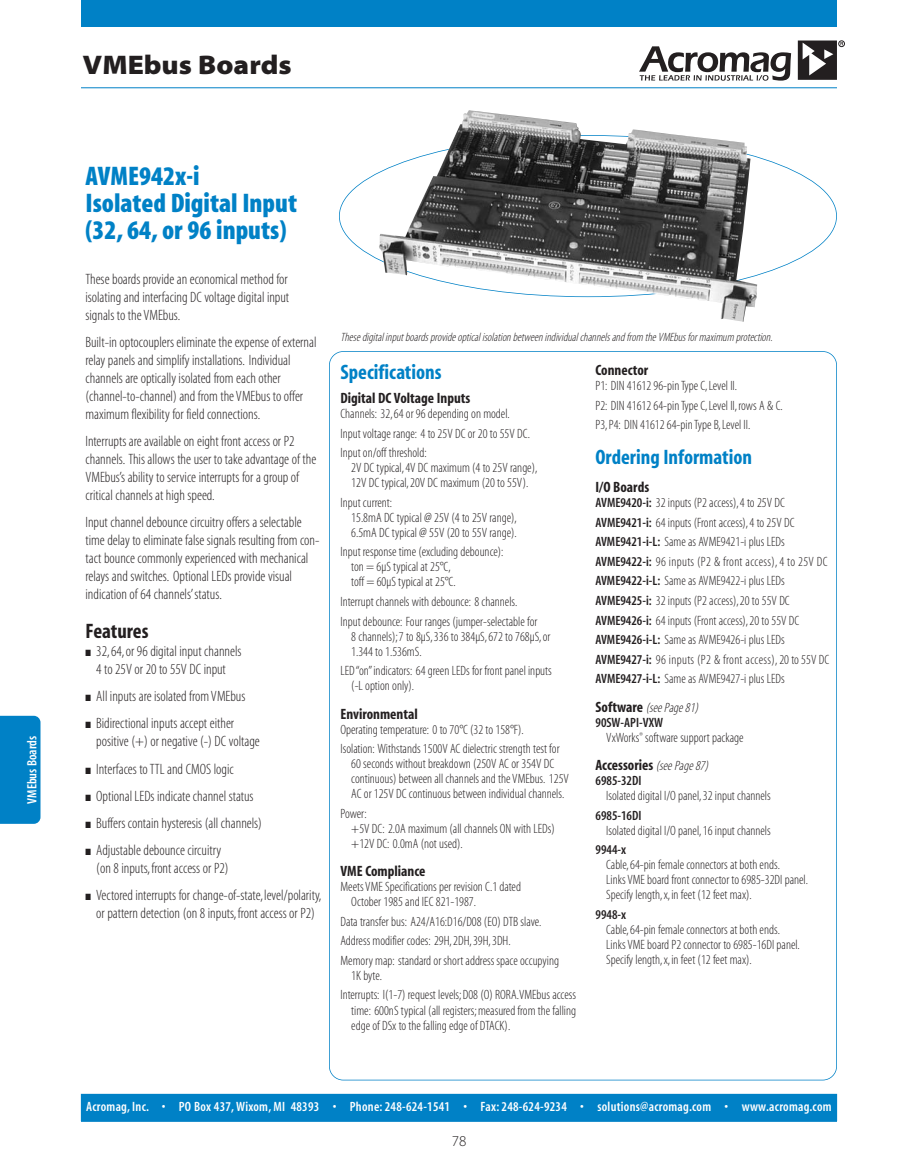
<style>
.page{position:relative;width:918px;height:1175px;background:#fff}
.page>*{position:absolute;margin:0;border:0;box-sizing:border-box;transform-origin:0 0}
.t1{font:27px/27px "Myriad MM 830 300";color:#0081c6}
.t2{font:27px "Myriad MM 830 700";color:#231f20}
.t3{font:21px "Myriad MM 700 300";color:#0081c6}
.t4{font:21px "Myriad MM 700 300";color:#231f20}
.t5{font:15px/18px "Myriad MM 215 300";color:#231f20}
.t6{font:15px "Myriad MM 700 300";color:#231f20}
.t7{font:15px "Myriad MM 215 600";color:#231f20}
.t8{font:13.5px/19.5px "Myriad MM 215 300";color:#231f20}
.t9{font:13.5px "Myriad MM 565 300";letter-spacing:.02em;color:#fff}
.t10{font:13.5px "Myriad MM 565 300";color:#231f20}
.t11{font:italic 13.5px "Myriad MM 215 300";color:#231f20}
.t12{font:13.5px "Myriad MM 565 300";color:#fff}
.t13{font:italic 12px "Myriad MM 215 300";color:#231f20}
.s1{font-family:"Myriad MM 565 300"}
.s2{font-family:"Myriad MM 700 300";font-style:normal;font-size:15px}
.s3{font-family:"Myriad MM 215 300";font-style:italic;font-size:13.5px}
</style>
<div class="page">
<div style="left:81px;top:1094px;width:756px;height:26px;background:#0081c6"></div>
<div style="left:81px;top:0;width:756px;height:27px;background:#0081c6"></div>
<img style="left:379px;top:110px;width:378px;height:212px">
<hr style="left:81px;top:1120px;width:756px;height:1px;background:#0081c6">
<svg style="left:798px;top:40px;width:47px;height:40px"></svg>
<svg style="left:639px;top:46px;width:152px;height:35px"></svg>
<hr style="left:81px;top:87px;width:756px;height:1px;background:#0081c6">
<div style="left:0;top:716px;width:40px;height:108px;background:#0081c6"></div>
<p class="t12" style="left:28px;top:803px;width:69px;rotate:-90deg">VMEbus Boards</p>
<h1 class="t2" style="left:82px;top:55px;width:211px">VMEbus Boards</h1>
<h1 class="t1" style="left:86px;top:165px;width:213px">AVME942x-i<br>Isolated Digital Input (32, 64, or 96 inputs)</h1>
<p class="t5" style="left:86px;top:271px;width:205px;text-align:justify">These boards provide an economical method for isolating and interfacing DC voltage digital input signals to the VMEbus.</p>
<p class="t5" style="left:86px;top:334px;width:232px">Built-in optocouplers eliminate the expense of external relay panels and simplify installations. Individual channels are optically isolated from each other (channel-to-channel) and from the VMEbus to offer maximum flexibility for field connections.</p>
<p class="t5" style="left:86px;top:433px;width:232px">Interrupts are available on eight front access or P2 channels. This allows the user to take advantage of the VMEbus’s ability to service interrupts for a group of critical channels at high speed.</p>
<p class="t5" style="left:86px;top:514px;width:236px">Input channel debounce circuitry offers a selectable time delay to eliminate false signals resulting from con&shy;tact bounce commonly experienced with mechanical relays and switches. Optional LEDs provide visual indication of 64 channels’status.</p>
<h2 class="t4" style="left:86px;top:624px;width:65px">Features</h2>
<p class="t5" style="left:86px;top:643px;width:158px;text-align:center">■ 32,64,or 96 digital input channels<br>4 to 25V or 20 to 55V DC input</p>
<p class="t5" style="left:86px;top:688px;width:161px">■ All inputs are isolated from VMEbus</p>
<p class="t5" style="left:96px;top:715px;width:165px;text-indent:-11px">■ Bidirectional inputs accept either positive (+) or negative (-) DC voltage</p>
<p class="t5" style="left:86px;top:760px;width:150px">■ Interfaces to TTL and CMOS logic</p>
<p class="t5" style="left:86px;top:787px;width:170px">■ Optional LEDs indicate channel status</p>
<p class="t5" style="left:86px;top:814px;width:178px">■ Buffers contain hysteresis (all channels)</p>
<p class="t5" style="left:96px;top:841px;width:134px;text-indent:-11px">■ Adjustable debounce circuitry (on 8 inputs,front access or P2)</p>
<p class="t5" style="left:86px;top:886px;width:238px;text-align:center">■ Vectored interrupts for change-of-state,level/polarity, or pattern detection (on 8 inputs,front access or P2)</p>
<p class="t13" style="left:341px;top:333px;width:436px">Thesedigitalinputboardsprovideopticalisolation between individualchannelsand from theVMEbusformaximum protection.</p>
<h2 class="t3" style="left:340px;top:365px;width:103px">Specifications</h2>
<p class="t6" style="left:340px;top:393px;width:131px">Digital DC Voltage Inputs</p>
<p class="t8" style="left:340px;top:405px;width:191px">Channels: 32,64 or 96 depending on model.<br>Input voltage range: 4 to 25V DC or 20 to 55V DC.<br>Input on/off threshold:</p>
<p class="t8" style="left:351px;top:461px;width:188px;line-height:15px">2V DC typical,4V DC maximum (4 to 25V range),<br>12V DC typical,20V DC maximum (20 to 55V).</p>
<p class="t8" style="left:351px;top:495px;width:167px;line-height:15px;text-indent:-11px">Input current:<br>15.8mA DC typical @ 25V (4 to 25V range),<br>6.5mA DC typical @ 55V (20 to 55V range).</p>
<p class="t8" style="left:351px;top:545px;width:154px;line-height:15px;text-indent:-11px">Input response time (excluding debounce): ton = 6µS typical at 25°C,<br>toff = 60µS typical at 25°C.</p>
<p class="t8" style="left:340px;top:592px;width:198px">Interrupt channels with debounce: 8 channels.<br>Input debounce: Four ranges (jumper-selectable for</p>
<p class="t8" style="left:351px;top:629px;width:201px;line-height:15px">8 channels);7 to 8µS,336 to 384µS,672 to 768µS,or<br>1.344 to 1.536mS.</p>
<p class="t8" style="left:351px;top:664px;width:202px;line-height:15px;text-indent:-11px">LED “on”indicators: 64 green LEDs for front panel inputs (-L option only).</p>
<p class="t6" style="left:340px;top:708px;width:79px">Environmental</p>
<p class="t8" style="left:340px;top:720px;width:221px">Operating temperature: 0 to 70°C (32 to 158°F).<br>Isolation: Withstands 1500V AC dielectric strength test for</p>
<p class="t8" style="left:351px;top:757px;width:219px;line-height:15px">60 seconds without breakdown (250V AC or 354V DC continuous) between all channels and the VMEbus. 125V<br>AC or 125V DC continuous between individual channels.</p>
<p class="t8" style="left:351px;top:806px;width:205px;line-height:15px;text-indent:-11px">Power:<br>+5V DC: 2.0A maximum (all channels ON with LEDs) +12V DC: 0.0mA (not used).</p>
<p class="t6" style="left:340px;top:866px;width:87px">VME Compliance</p>
<p class="t8" style="left:351px;top:880px;width:171px;line-height:15px;text-indent:-11px">Meets VME Specifications per revision C.1 dated<br>October 1985 and IEC 821-1987.</p>
<p class="t8" style="left:340px;top:912px;width:220px">Data transfer bus: A24/A16:D16/D08 (EO) DTB slave.<br>Address modifier codes: 29H,2DH,39H,3DH.<br>Memory map: standard or short address space occupying</p>
<p class="t8" style="left:340px;top:966px;width:237px;text-indent:11px">1K byte.<br>Interrupts: I(1-7) request levels;D08 (O) RORA.VMEbus access</p>
<p class="t8" style="left:351px;top:1003px;width:226px;line-height:15px">time: 600nS typical (all registers;measured from the falling edge of DSx to the falling edge of DTACK).</p>
<p class="t6" style="left:596px;top:365px;width:54px">Connector</p>
<p class="t8" style="left:596px;top:376px;width:189px">P1: DIN 41612 96-pin Type C,Level II.<br>P2: DIN 41612 64-pin Type C,Level II,rows A &amp; C.<br>P3,P4: DIN 41612 64-pin Type B,Level II.</p>
<h2 class="t3" style="left:596px;top:450px;width:158px">Ordering Information</h2>
<p class="t6" style="left:596px;top:482px;width:55px">I/O Boards</p>
<p class="t8" style="left:596px;top:494px;width:235px"><span class="s1">AVME9420-i:</span> 32 inputs (P2 access),4 to 25V DC <span class="s1">AVME9421-i:</span> 64 inputs (Front access),4 to 25V DC <span class="s1">AVME9421-i-L:</span> Same as AVME9421-i plus LEDs <span class="s1">AVME9422-i:</span> 96 inputs (P2 &amp; front access), 4 to 25V DC <span class="s1">AVME9422-i-L:</span> Same as AVME9422-i plus LEDs <span class="s1">AVME9425-i:</span> 32 inputs (P2 access),20 to 55V DC <span class="s1">AVME9426-i:</span> 64 inputs (Front access),20 to 55V DC <span class="s1">AVME9426-i-L:</span> Same as AVME9426-i plus LEDs <span class="s1">AVME9427-i:</span> 96 inputs (P2 &amp; front access), 20 to 55V DC <span class="s1">AVME9427-i-L:</span> Same as AVME9427-i plus LEDs</p>
<p class="t11" style="left:596px;top:702px;width:107px"><span class="s2">S o ft wa r e</span> (seePage81)</p>
<p class="t10" style="left:596px;top:718px;width:69px">90SW-API-VXW</p>
<p class="t8" style="left:606px;top:728px;width:139px">VxWorks<sup>®</sup> software support package</p>
<p class="t6" style="left:596px;top:760px;width:117px">Accessories <span class="s3">(seePage87)</span></p>
<p class="t10" style="left:596px;top:776px;width:48px">6985-32DI</p>
<p class="t8" style="left:606px;top:787px;width:166px">Isolated digital I/O panel,32 input channels</p>
<p class="t10" style="left:596px;top:811px;width:48px">6985-16DI</p>
<p class="t8" style="left:606px;top:821px;width:166px">Isolated digital I/O panel,16 input channels</p>
<p class="t10" style="left:596px;top:845px;width:32px">9944-x</p>
<p class="t8" style="left:606px;top:858px;width:203px;line-height:15px">Cable,64-pin female connectors at both ends.<br>Links VME board front connector to 6985-32DI panel.<br>Specify length,x,in feet (12 feet max).</p>
<p class="t10" style="left:596px;top:910px;width:32px">9948-x</p>
<p class="t8" style="left:606px;top:922px;width:195px;line-height:15px">Cable,64-pin female connectors at both ends.<br>Links VME board P2 connector to 6985-16DI panel.<br>Specify length,x,in feet (12 feet max).</p>
<p class="t9" style="left:86px;top:1102px;width:747px">Acromag, Inc. • PO Box 437, Wixom, MI 48393 • Phone: 248-624-1541 • Fax: 248-624-9234 • solutions@acromag.com • www.acromag.com</p>
<p class="t7" style="left:452px;top:1135px;width:16px">78</p>
</div>
